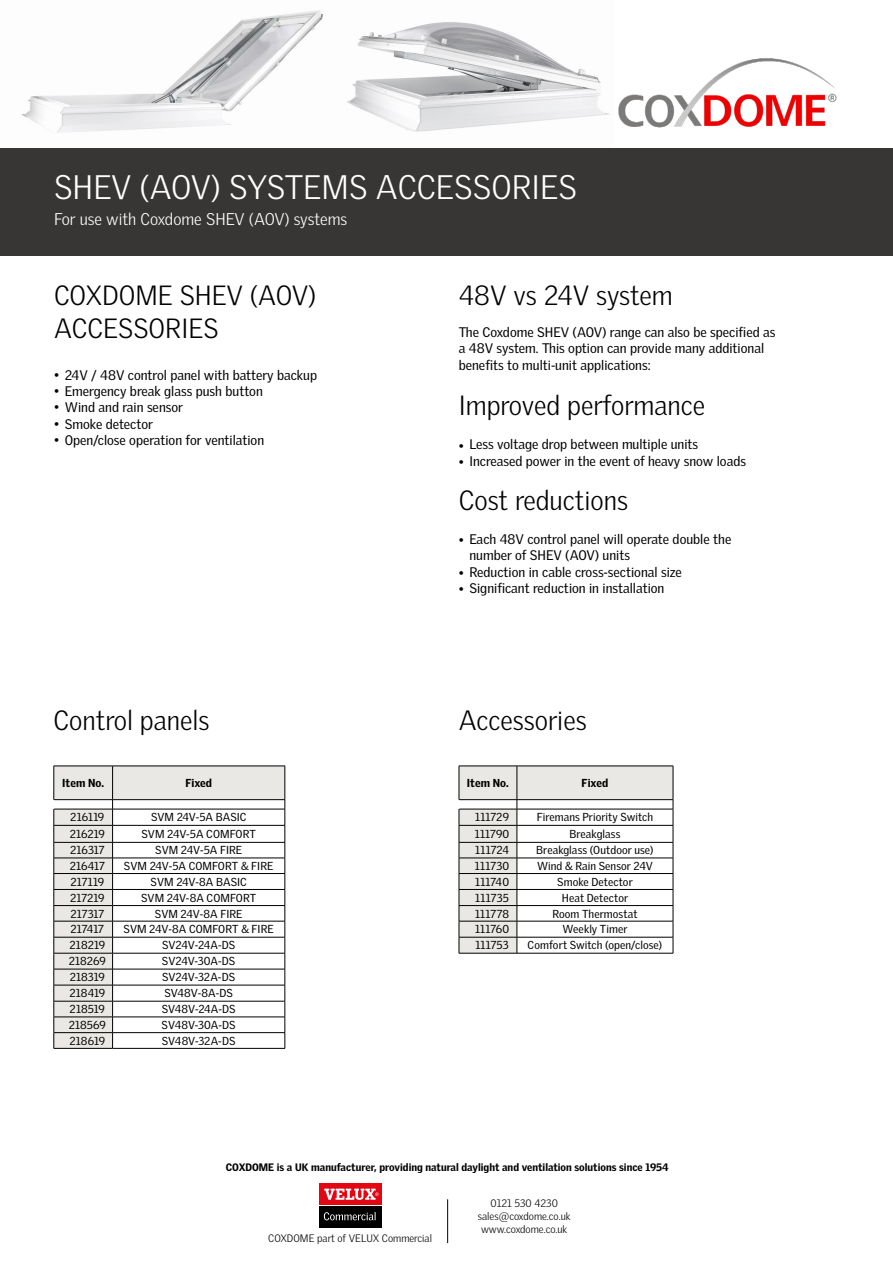
<style>
.page{position:relative;width:893px;height:1263px;background:#fff}
.page>*{position:absolute;margin:0;border:0;box-sizing:border-box;transform-origin:0 0}
.t1{font:300 33px "Velux Gothic";color:#fff}
.t2{font:300 27px/32.4px "Velux Gothic";color:#020203}
.t3{font:300 16.5px "Velux Gothic";color:#fff}
.t4{font:13.5px/16.2px "Velux Gothic";color:#000}
.t5{font:11.25px "Velux Gothic";letter-spacing:.005em;color:#000}
.t6{font:900 11.25px "Velux Gothic";letter-spacing:.005em;color:#000}
.t7{font:900 10.5px "Velux Gothic";color:#020203}
.t8{font:300 10.5px/12.6px "Velux Gothic";color:#020203;text-align:center}
</style>
<div class="page">
<img style="left:618px;top:58px;width:219px;height:70px">
<svg style="left:55px;top:767px;width:230px;height:281px"></svg>
<hr style="left:54px;top:766px;width:59px;height:1px;background:#000">
<hr style="left:54px;top:766px;width:1px;height:33px;background:#000">
<hr style="left:113px;top:766px;width:172px;height:1px;background:#000">
<hr style="left:112px;top:766px;width:1px;height:33px;background:#000">
<hr style="left:285px;top:766px;width:1px;height:33px;background:#000">
<hr style="left:54px;top:799px;width:59px;height:1px;background:#000">
<hr style="left:113px;top:799px;width:172px;height:1px;background:#000">
<hr style="left:54px;top:809px;width:59px;height:1px;background:#000">
<hr style="left:113px;top:809px;width:172px;height:1px;background:#000">
<hr style="left:54px;top:825px;width:59px;height:1px;background:#000">
<hr style="left:113px;top:825px;width:172px;height:1px;background:#000">
<hr style="left:54px;top:842px;width:59px;height:1px;background:#000">
<hr style="left:113px;top:842px;width:172px;height:1px;background:#000">
<hr style="left:54px;top:858px;width:59px;height:1px;background:#000">
<hr style="left:113px;top:858px;width:172px;height:1px;background:#000">
<hr style="left:54px;top:873px;width:59px;height:1px;background:#000">
<hr style="left:113px;top:873px;width:172px;height:1px;background:#000">
<hr style="left:54px;top:889px;width:59px;height:1px;background:#000">
<hr style="left:113px;top:889px;width:172px;height:1px;background:#000">
<hr style="left:54px;top:905px;width:59px;height:1px;background:#000">
<hr style="left:113px;top:905px;width:172px;height:1px;background:#000">
<hr style="left:54px;top:921px;width:59px;height:1px;background:#000">
<hr style="left:113px;top:921px;width:172px;height:1px;background:#000">
<hr style="left:54px;top:937px;width:59px;height:1px;background:#000">
<hr style="left:113px;top:937px;width:172px;height:1px;background:#000">
<hr style="left:54px;top:953px;width:59px;height:1px;background:#000">
<hr style="left:113px;top:953px;width:172px;height:1px;background:#000">
<hr style="left:54px;top:969px;width:59px;height:1px;background:#000">
<hr style="left:113px;top:969px;width:172px;height:1px;background:#000">
<hr style="left:54px;top:985px;width:59px;height:1px;background:#000">
<hr style="left:113px;top:985px;width:172px;height:1px;background:#000">
<hr style="left:54px;top:1001px;width:59px;height:1px;background:#000">
<hr style="left:113px;top:1001px;width:172px;height:1px;background:#000">
<hr style="left:54px;top:1017px;width:59px;height:1px;background:#000">
<hr style="left:113px;top:1017px;width:172px;height:1px;background:#000">
<hr style="left:54px;top:1032px;width:59px;height:1px;background:#000">
<hr style="left:113px;top:1032px;width:172px;height:1px;background:#000">
<svg style="left:112px;top:800px;width:1px;height:248px"></svg>
<svg style="left:285px;top:800px;width:1px;height:248px"></svg>
<hr style="left:54px;top:1048px;width:59px;height:1px;background:#000">
<hr style="left:113px;top:1048px;width:172px;height:1px;background:#000">
<svg style="left:54px;top:800px;width:1px;height:248px"></svg>
<hr style="left:459px;top:953px;width:58px;height:1px;background:#000">
<hr style="left:517px;top:953px;width:156px;height:1px;background:#000">
<svg style="left:459px;top:766px;width:215px;height:187px"></svg>
<div style="left:0;top:148px;width:893px;height:107px;background:#373634"></div>
<img style="left:347px;top:22px;width:262px;height:110px">
<img style="left:22px;top:10px;width:302px;height:123px">
<div style="left:319px;top:1184px;width:62px;height:21px;background:#e30613"></div>
<svg style="left:324px;top:1188px;width:55px;height:12px"></svg>
<div style="left:319px;top:1206px;width:62px;height:21px;background:#000"></div>
<svg style="left:324px;top:1212px;width:52px;height:8px"></svg>
<hr style="left:447px;top:1199px;width:1px;height:44px;background:#020203">
<h1 class="t1" style="left:54px;top:167px;width:525px">SHEV (AOV) SYSTEMS ACCESSORIES</h1>
<h3 class="t3" style="left:54px;top:210px;width:295px">For use with Coxdome SHEV (AOV) systems</h3>
<h2 class="t2" style="left:54px;top:279px;width:264px">COXDOME SHEV (AOV)<br>ACCESSORIES</h2>
<p class="t4" style="left:54px;top:367px;width:264px">• 24V / 48V control panel with battery backup</p>
<p class="t4" style="left:54px;top:383px;width:210px">• Emergency break glass push button</p>
<p class="t4" style="left:54px;top:399px;width:130px">• Wind and rain sensor</p>
<p class="t4" style="left:54px;top:415px;width:100px">• Smoke detector</p>
<p class="t4" style="left:54px;top:431px;width:212px">• Open/close operation for ventilation</p>
<h2 class="t2" style="left:459px;top:279px;width:216px">48V vs 24V system</h2>
<p class="t4" style="left:459px;top:324px;width:318px">The Coxdome SHEV (AOV) range can also be specified as a 48V system. This option can provide many additional benefits to multi-unit applications:</p>
<h2 class="t2" style="left:459px;top:389px;width:248px">Improved performance</h2>
<p class="t4" style="left:459px;top:436px;width:241px">• Less voltage drop between multiple units</p>
<p class="t4" style="left:459px;top:452px;width:289px">• Increased power in the event of heavy snow loads</p>
<h2 class="t2" style="left:459px;top:484px;width:171px">Cost reductions</h2>
<p class="t4" style="left:469px;top:531px;width:263px;text-indent:-11px">• Each 48V control panel will operate double the number of SHEV (AOV) units</p>
<p class="t4" style="left:459px;top:563px;width:225px">• Reduction in cable cross-sectional size</p>
<p class="t4" style="left:459px;top:580px;width:207px">• Significant reduction in installation</p>
<h2 class="t2" style="left:54px;top:704px;width:158px">Control panels</h2>
<h2 class="t2" style="left:459px;top:704px;width:129px">Accessories</h2>
<p class="t6" style="left:62px;top:776px;width:43px">Item No.</p>
<p class="t6" style="left:185px;top:776px;width:28px">Fixed</p>
<p class="t5" style="left:70px;top:811px;width:36px">216119</p>
<p class="t5" style="left:151px;top:811px;width:97px">SVM 24V-5A BASIC</p>
<p class="t5" style="left:70px;top:827px;width:37px">216219</p>
<p class="t5" style="left:142px;top:827px;width:116px">SVM 24V-5A COMFORT</p>
<p class="t5" style="left:70px;top:844px;width:36px">216317</p>
<p class="t5" style="left:155px;top:844px;width:88px">SVM 24V-5A FIRE</p>
<p class="t5" style="left:70px;top:859px;width:37px">216417</p>
<p class="t5" style="left:124px;top:859px;width:151px">SVM 24V-5A COMFORT &amp; FIRE</p>
<p class="t5" style="left:70px;top:875px;width:35px">217119</p>
<p class="t5" style="left:151px;top:875px;width:98px">SVM 24V-8A BASIC</p>
<p class="t5" style="left:70px;top:891px;width:36px">217219</p>
<p class="t5" style="left:141px;top:891px;width:117px">SVM 24V-8A COMFORT</p>
<p class="t5" style="left:70px;top:907px;width:35px">217317</p>
<p class="t5" style="left:155px;top:907px;width:89px">SVM 24V-8A FIRE</p>
<p class="t5" style="left:71px;top:923px;width:35px">217417</p>
<p class="t5" style="left:124px;top:923px;width:152px">SVM 24V-8A COMFORT &amp; FIRE</p>
<p class="t5" style="left:70px;top:939px;width:37px">218219</p>
<p class="t5" style="left:162px;top:939px;width:75px">SV24V-24A-DS</p>
<p class="t5" style="left:69px;top:955px;width:39px">218269</p>
<p class="t5" style="left:162px;top:955px;width:75px">SV24V-30A-DS</p>
<p class="t5" style="left:70px;top:971px;width:37px">218319</p>
<p class="t5" style="left:162px;top:971px;width:75px">SV24V-32A-DS</p>
<p class="t5" style="left:69px;top:987px;width:37px">218419</p>
<p class="t5" style="left:164px;top:987px;width:70px">SV48V-8A-DS</p>
<p class="t5" style="left:70px;top:1002px;width:37px">218519</p>
<p class="t5" style="left:162px;top:1002px;width:75px">SV48V-24A-DS</p>
<p class="t5" style="left:69px;top:1018px;width:39px">218569</p>
<p class="t5" style="left:162px;top:1018px;width:76px">SV48V-30A-DS</p>
<p class="t5" style="left:69px;top:1034px;width:37px">218619</p>
<p class="t5" style="left:162px;top:1034px;width:75px">SV48V-32A-DS</p>
<p class="t6" style="left:467px;top:776px;width:43px">Item No.</p>
<p class="t6" style="left:582px;top:776px;width:28px">Fixed</p>
<p class="t5" style="left:475px;top:811px;width:36px">111729</p>
<p class="t5" style="left:537px;top:811px;width:118px">Firemans Priority Switch</p>
<p class="t5" style="left:475px;top:827px;width:36px">111790</p>
<p class="t5" style="left:569px;top:827px;width:53px">Breakglass</p>
<p class="t5" style="left:475px;top:844px;width:35px">111724</p>
<p class="t5" style="left:536px;top:844px;width:119px">Breakglass (Outdoor use)</p>
<p class="t5" style="left:475px;top:859px;width:36px">111730</p>
<p class="t5" style="left:537px;top:859px;width:117px">Wind &amp; Rain Sensor 24V</p>
<p class="t5" style="left:475px;top:875px;width:36px">111740</p>
<p class="t5" style="left:557px;top:875px;width:77px">Smoke Detector</p>
<p class="t5" style="left:475px;top:891px;width:35px">111735</p>
<p class="t5" style="left:562px;top:891px;width:68px">Heat Detector</p>
<p class="t5" style="left:475px;top:907px;width:36px">111778</p>
<p class="t5" style="left:552px;top:907px;width:87px">Room Thermostat</p>
<p class="t5" style="left:475px;top:923px;width:36px">111760</p>
<p class="t5" style="left:562px;top:923px;width:66px">Weekly Timer</p>
<p class="t5" style="left:475px;top:939px;width:35px">111753</p>
<p class="t5" style="left:528px;top:939px;width:136px">Comfort Switch (open/close)</p>
<p class="t7" style="left:226px;top:1160px;width:444px">COXDOME is a UK manufacturer, providing natural daylight and ventilation solutions since 1954</p>
<p class="t8" style="left:478px;top:1197px;width:94px">0121 530 4230 sales@coxdome.co.uk www.coxdome.co.uk</p>
<p class="t8" style="left:268px;top:1232px;width:165px">COXDOME part of VELUX Commercial</p>
</div>
